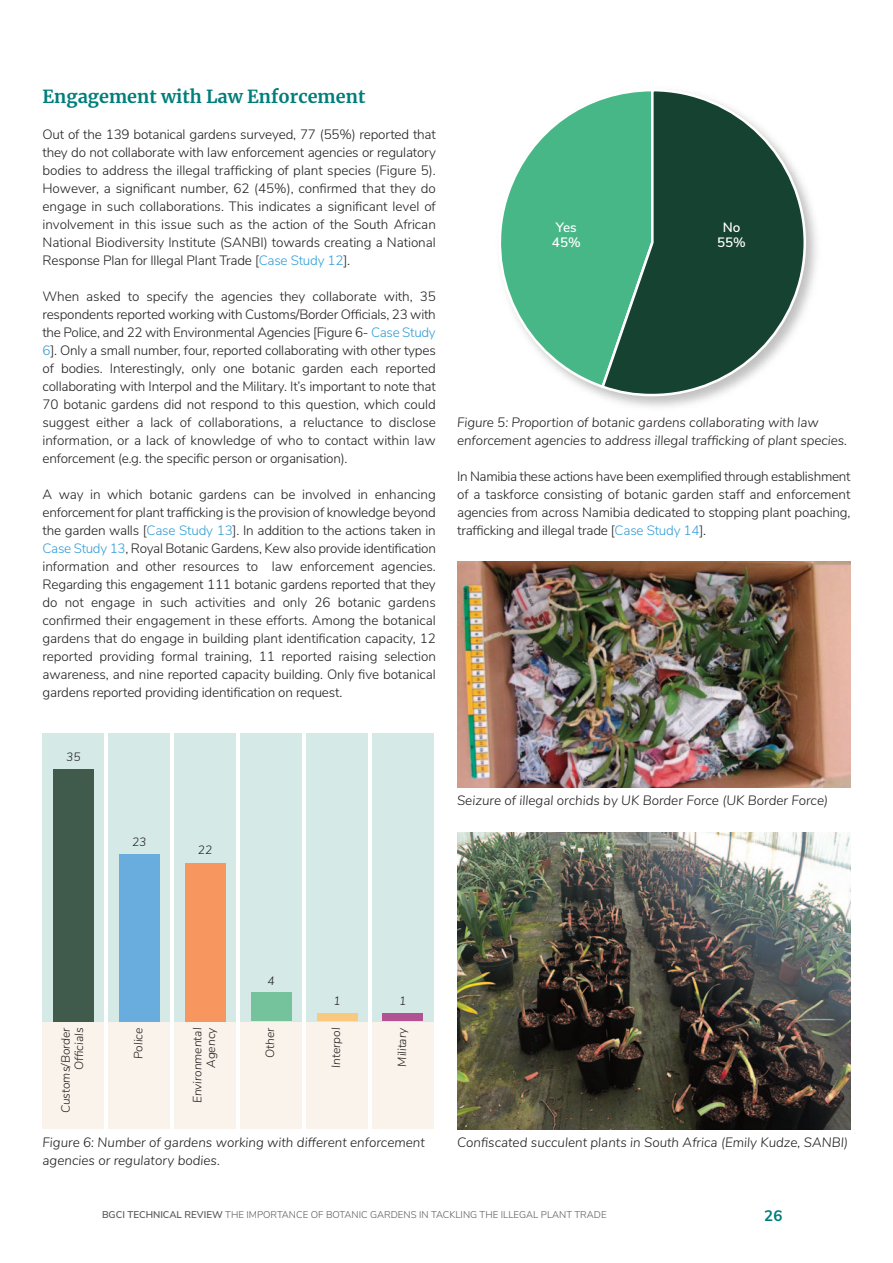
<style>
.page{position:relative;width:893px;height:1263px;background:#fff}
.page>*{position:absolute;margin:0;border:0;box-sizing:border-box;transform-origin:0 0}
.t1{font:700 18px "Merriweather";color:#007e7a}
.t2{font:700 15px "Muli";color:#007e7a}
.t3{font:300 13.5px/18px "Nunito Sans";letter-spacing:-.015em;color:#231f20;text-align:justify}
.t4{font:italic 300 13.5px/18px "Nunito Sans";color:#231f20}
.t5{font:600 13.5px "Nunito Sans";color:#fff}
.t6{font:italic 300 12px/13.5px "Nunito Sans";color:#231f20;text-align:right}
.t7{font:300 9.75px "Nunito Sans";color:#57585a}
.s1{color:#329dd7}
.s2{font-weight:600}
</style>
<div class="page">
<div style="left:43px;top:1020px;width:61px;height:109px;background:#faf3eb"></div>
<div style="left:43px;top:733px;width:61px;height:288px;background:#d5eae6"></div>
<div style="left:53px;top:769px;width:41px;height:252px;background:#405a4b"></div>
<div style="left:108px;top:1020px;width:62px;height:109px;background:#faf3eb"></div>
<div style="left:108px;top:733px;width:62px;height:288px;background:#d5eae6"></div>
<div style="left:119px;top:854px;width:40px;height:167px;background:#69acde"></div>
<div style="left:174px;top:1020px;width:62px;height:109px;background:#faf3eb"></div>
<div style="left:174px;top:733px;width:62px;height:288px;background:#d5eae6"></div>
<div style="left:185px;top:863px;width:40px;height:158px;background:#f7965e"></div>
<div style="left:240px;top:1020px;width:62px;height:109px;background:#faf3eb"></div>
<div style="left:240px;top:733px;width:62px;height:288px;background:#d5eae6"></div>
<div style="left:251px;top:992px;width:40px;height:29px;background:#75c39c"></div>
<div style="left:306px;top:1020px;width:62px;height:109px;background:#faf3eb"></div>
<div style="left:306px;top:733px;width:62px;height:288px;background:#d5eae6"></div>
<div style="left:317px;top:1013px;width:40px;height:8px;background:#f8c97e"></div>
<div style="left:372px;top:1020px;width:62px;height:109px;background:#faf3eb"></div>
<div style="left:372px;top:733px;width:62px;height:288px;background:#d5eae6"></div>
<div style="left:383px;top:1013px;width:40px;height:8px;background:#b25293"></div>
<svg style="left:497px;top:100px;width:102px;height:290px"></svg>
<svg style="left:599px;top:88px;width:208px;height:310px;background:#477b66"></svg>
<img style="left:457px;top:562px;width:393px;height:225px">
<img style="left:457px;top:832px;width:393px;height:297px">
<p class="t1" style="left:43px;top:88px;width:324px">Engagement with Law Enforcement</p>
<p class="t3" style="left:43px;top:127px;width:395px">Out of the 139 botanical gardens surveyed, 77 (55%) reported that they do not collaborate with law enforcement agencies or regulatory bodies to address the illegal trafficking of plant species (Figure 5).<br>However, a significant number, 62 (45%), confirmed that they do engage in such collaborations. This indicates a significant level of involvement in this issue such as the action of the South African National Biodiversity Institute (SANBI) towards creating a National Response Plan for Illegal Plant Trade [<span class="s1">Case Study 12</span>].</p>
<p class="t3" style="left:43px;top:289px;width:395px">When asked to specify the agencies they collaborate with, 35 respondents reported working with Customs/Border Officials, 23 with the Police, and 22 with Environmental Agencies [Figure 6- <span class="s1">Case Study 6</span>]. Only a small number, four, reported collaborating with other types of bodies. Interestingly, only one botanic garden each reported collaborating with Interpol and the Military. It’s important to note that 70 botanic gardens did not respond to this question, which could suggest either a lack of collaborations, a reluctance to disclose information, or a lack of knowledge of who to contact within law enforcement (e.g. the specific person or organisation).</p>
<p class="t3" style="left:43px;top:487px;width:395px">A way in which botanic gardens can be involved in enhancing enforcement for plant trafficking is the provision of knowledge beyond the garden walls [<span class="s1">Case Study 13</span>]. In addition to the actions taken in <span class="s1">Case Study 13</span>, Royal Botanic Gardens, Kew also provide identification information and other resources to law enforcement agencies.<br>Regarding this engagement 111 botanic gardens reported that they do not engage in such activities and only 26 botanic gardens confirmed their engagement in these efforts. Among the botanical gardens that do engage in building plant identification capacity, 12 reported providing formal training, 11 reported raising selection awareness, and nine reported capacity building. Only five botanical gardens reported providing identification on request.</p>
<p class="t6" style="left:66px;top:751px;width:16px">35</p>
<p class="t6" style="left:132px;top:836px;width:16px">23</p>
<p class="t6" style="left:198px;top:844px;width:16px">22</p>
<p class="t5" style="left:556px;top:223px;width:22px">Yes</p>
<p class="t5" style="left:552px;top:238px;width:30px">45%</p>
<p class="t5" style="left:723px;top:223px;width:19px">No</p>
<p class="t5" style="left:717px;top:238px;width:30px">55%</p>
<p class="t4" style="left:457px;top:415px;width:392px">Figure 5: Proportion of botanic gardens collaborating with law enforcement agencies to address illegal trafficking of plant species.</p>
<p class="t3" style="left:457px;top:469px;width:395px">In Namibia these actions have been exemplified through establishment of a taskforce consisting of botanic garden staff and enforcement agencies from across Namibia dedicated to stopping plant poaching, trafficking and illegal trade [<span class="s1">Case Study 14</span>].</p>
<p class="t4" style="left:457px;top:793px;width:372px">Seizure of illegal orchids by UK Border Force (UK Border Force)</p>
<p class="t6" style="left:60px;top:1113px;width:87px;rotate:-90deg">Customs/Border<br>Officials</p>
<p class="t6" style="left:133px;top:1059px;width:33px;rotate:-90deg">Police</p>
<p class="t6" style="left:192px;top:1103px;width:77px;rotate:-90deg">Environmental<br>Agency</p>
<p class="t6" style="left:267px;top:975px;width:9px">4</p>
<p class="t6" style="left:264px;top:1058px;width:32px;rotate:-90deg">Other</p>
<p class="t6" style="left:333px;top:995px;width:9px">1</p>
<p class="t6" style="left:330px;top:1068px;width:42px;rotate:-90deg">Interpol</p>
<p class="t6" style="left:399px;top:995px;width:9px">1</p>
<p class="t6" style="left:396px;top:1066px;width:40px;rotate:-90deg">Military</p>
<p class="t4" style="left:43px;top:1135px;width:384px">Figure 6: Number of gardens working with different enforcement agencies or regulatory bodies.</p>
<p class="t4" style="left:457px;top:1135px;width:392px">Confiscated succulent plants in South Africa (Emily Kudze, SANBI)</p>
<p class="t7" style="left:102px;top:1211px;width:506px"><span class="s2">BGCI TECHNICAL REVIEW</span> THE IMPORTANCE OF BOTANIC GARDENS IN TACKLING THE ILLEGAL PLANT TRADE</p>
<p class="t2" style="left:764px;top:1210px;width:20px">26</p>
</div>
